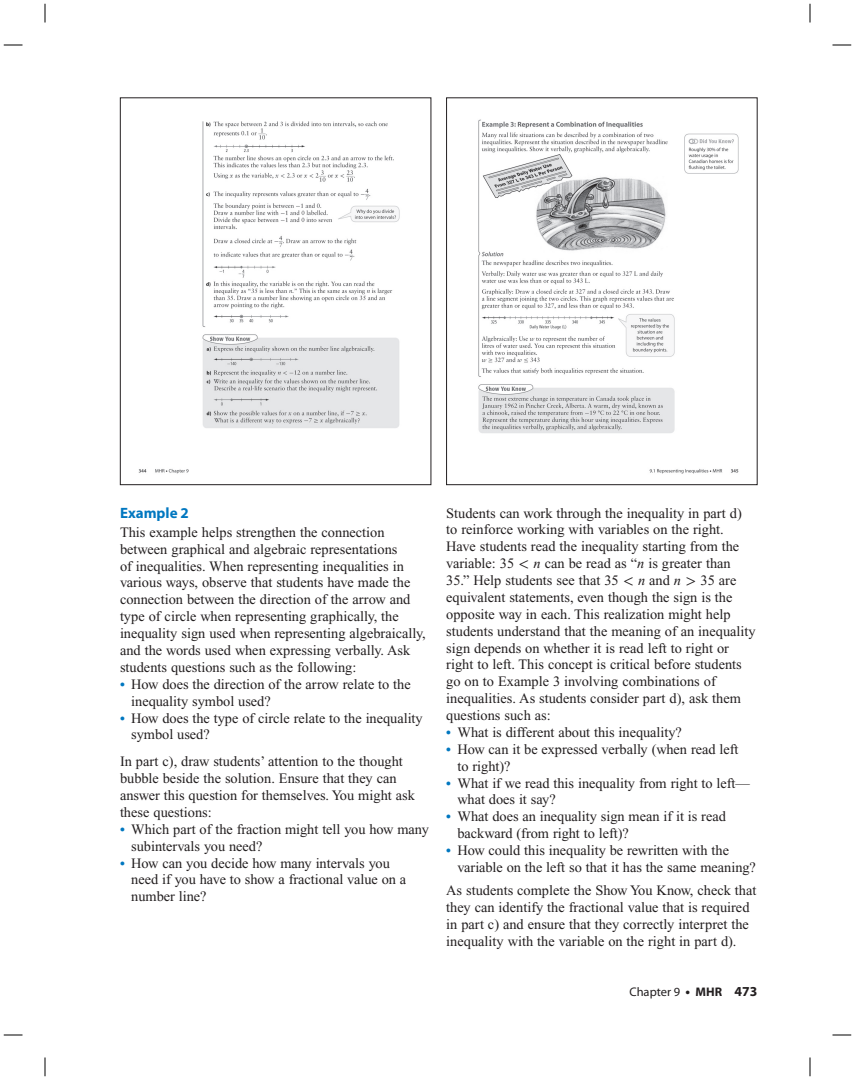
<style>
.page{position:relative;width:855px;height:1080px;background:#fff}
.page>*{position:absolute;margin:0;border:0;box-sizing:border-box;transform-origin:0 0}
.t1{font:700 15px "Myriad Pro";color:#0077c0}
.t2{font:14.38px/16.9px "Times New Roman";color:#231f20}
.t3{font:12.5px "Myriad Pro";color:#231f20}
.s1{font-weight:700;font-size:13.75px;color:#0077c0}
.s2{font-family:"Uni Math"}
.s3{font-style:italic}
.s4{font-weight:700;font-size:13.75px}
.s5{font-weight:700}
</style>
<div class="page">
<img style="left:138px;top:121px;width:262px;height:353px">
<div style="left:120px;top:98px;width:311px;height:387px;border:1px solid #231f20"></div>
<img style="left:478px;top:119px;width:261px;height:355px">
<div style="left:446px;top:98px;width:312px;height:387px;border:1px solid #231f20"></div>
<svg style="left:4px;top:44px;width:18px;height:2px"></svg>
<svg style="left:832px;top:44px;width:19px;height:2px"></svg>
<svg style="left:4px;top:1034px;width:18px;height:2px"></svg>
<svg style="left:832px;top:1034px;width:19px;height:2px"></svg>
<svg style="left:44px;top:4px;width:2px;height:18px"></svg>
<svg style="left:44px;top:1058px;width:2px;height:18px"></svg>
<svg style="left:809px;top:4px;width:2px;height:18px"></svg>
<svg style="left:809px;top:1058px;width:2px;height:18px"></svg>
<p class="t1" style="left:120px;top:507px;width:70px">Example 2</p>
<p class="t2" style="left:120px;top:525px;width:307px">This example helps strengthen the connection between graphical and algebraic representations<br>of inequalities. When representing inequalities in various ways, observe that students have made the connection between the direction of the arrow and type of circle when representing graphically, the inequality sign used when representing algebraically, and the words used when expressing verbally. Ask students questions such as the following:</p>
<p class="t2" style="left:131px;top:677px;width:281px;text-indent:-11px"><span class="s1">•</span> How does the direction of the arrow relate to the inequality symbol used?</p>
<p class="t2" style="left:131px;top:711px;width:293px;text-indent:-11px"><span class="s1">•</span> How does the type of circle relate to the inequality symbol used?</p>
<p class="t2" style="left:120px;top:754px;width:296px">In part c), draw students’ attention to the thought bubble beside the solution. Ensure that they can answer this question for themselves. You might ask these questions:</p>
<p class="t2" style="left:131px;top:822px;width:299px;text-indent:-11px"><span class="s1">•</span> Which part of the fraction might tell you how many subintervals you need?</p>
<p class="t2" style="left:131px;top:856px;width:277px;text-indent:-11px"><span class="s1">•</span> How can you decide how many intervals you need if you have to show a fractional value on a number line?</p>
<p class="t2" style="left:446px;top:506px;width:311px">Students can work through the inequality in part d) to reinforce working with variables on the right.<br>Have students read the inequality starting from the variable: 35 <span class="s2">&lt;</span> <span class="s3">n</span> can be read as “<span class="s3">n</span> is greater than 35.” Help students see that 35 <span class="s2">&lt;</span> <span class="s3">n</span> and <span class="s3">n</span> <span class="s2">&gt;</span> 35 are equivalent statements, even though the sign is the opposite way in each. This realization might help students understand that the meaning of an inequality sign depends on whether it is read left to right or right to left. This concept is critical before students go on to Example 3 involving combinations of inequalities. As students consider part d), ask them questions such as:</p>
<p class="t2" style="left:446px;top:725px;width:237px"><span class="s1">•</span> What is different about this inequality?</p>
<p class="t2" style="left:458px;top:742px;width:283px;text-indent:-11px"><span class="s1">•</span> How can it be expressed verbally (when read left to right)?</p>
<p class="t2" style="left:458px;top:776px;width:294px;text-indent:-11px"><span class="s1">•</span> What if we read this inequality from right to left— what does it say?</p>
<p class="t2" style="left:458px;top:809px;width:270px;text-indent:-11px"><span class="s1">•</span> What does an inequality sign mean if it is read backward (from right to left)?</p>
<p class="t2" style="left:458px;top:843px;width:300px;text-indent:-11px"><span class="s1">•</span> How could this inequality be rewritten with the variable on the left so that it has the same meaning?</p>
<p class="t2" style="left:446px;top:883px;width:312px">As students complete the Show You Know, check that they can identify the fractional value that is required in part c) and ensure that they correctly interpret the inequality with the variable on the right in part d).</p>
<p class="t3" style="left:629px;top:987px;width:130px">Chapter 9 <span class="s4">•</span> <span class="s5">MHR</span> <span class="s4">473</span></p>
</div>
